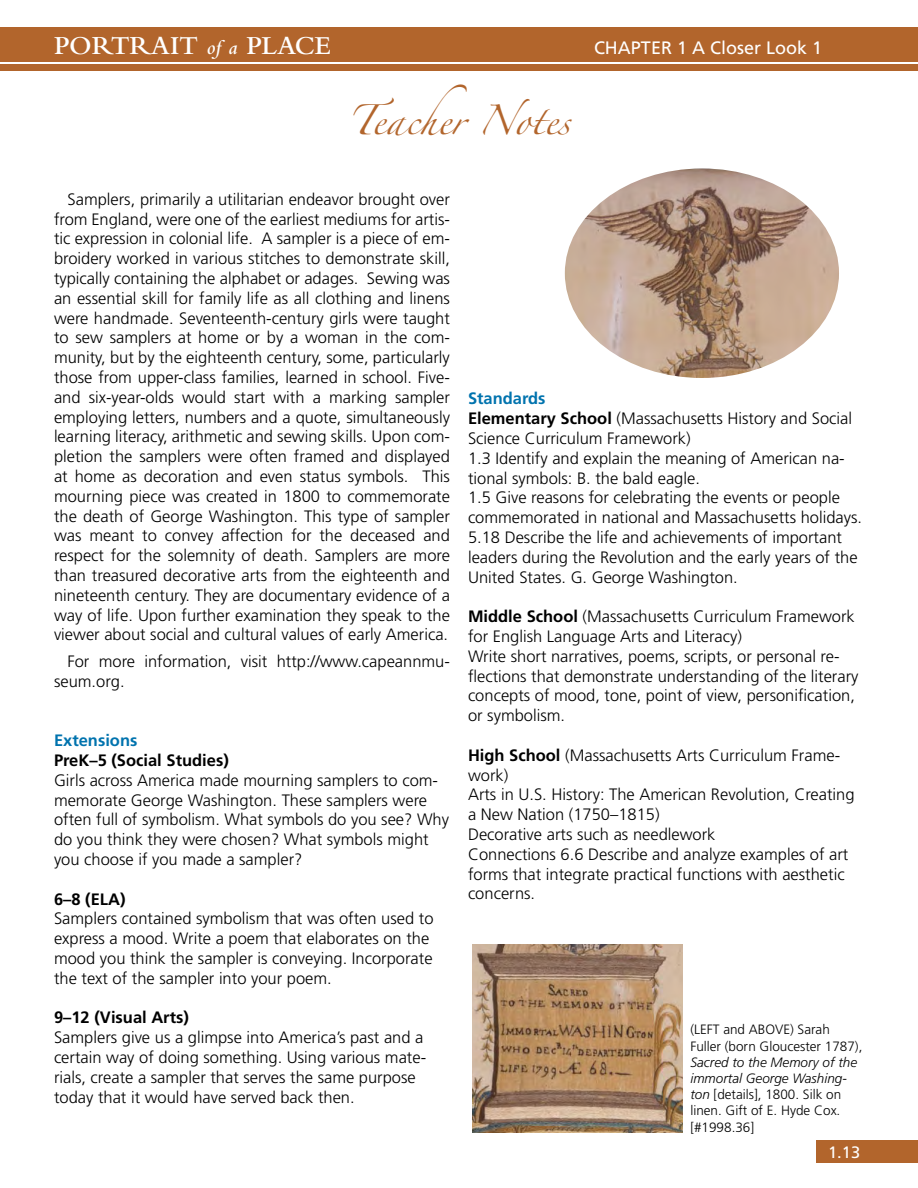
<style>
.page{position:relative;width:918px;height:1188px;background:#fff}
.page>*{position:absolute;margin:0;border:0;box-sizing:border-box;transform-origin:0 0}
.t1{font:600 27px "Bembo";color:#fff}
.t2{font:27px "Zapfino";color:#b2652c}
.t3{font:18px "Frutiger";color:#fff}
.t4{font:300 16.5px/19.8px "Frutiger";color:#000}
.t5{font:700 16.5px "Frutiger";color:#000}
.t6{font:700 16.5px "Frutiger";color:#0073ae}
.t7{font:16.5px "Frutiger";color:#fff}
.t8{font:300 13.5px/16.2px "Frutiger";color:#000}
.s1{font-style:italic;font-size:21px}
.s2{font-weight:700}
.s3{font-style:italic}
</style>
<div class="page">
<div style="left:0;top:65px;width:918px;height:6px;background:#b2652c"></div>
<div style="left:0;top:27px;width:918px;height:34px;background:#b2652c"></div>
<img style="left:565px;top:168px;width:274px;height:210px">
<img style="left:472px;top:944px;width:211px;height:189px">
<div style="left:816px;top:1140px;width:102px;height:23px;background:#b2652c"></div>
<p class="t1" style="left:54px;top:31px;width:278px">PORTRAIT <span class="s1">of a</span> PLACE</p>
<p class="t3" style="left:594px;top:37px;width:230px">CHAPTER 1 A Closer Look 1</p>
<p class="t2" style="left:348px;top:109px;width:224px">Teacher Notes</p>
<p class="t4" style="left:54px;top:189px;width:398px;text-align:justify;text-indent:13px">Samplers, primarily a utilitarian endeavor brought over from England, were one of the earliest mediums for artis&shy;tic expression in colonial life. A sampler is a piece of em&shy;broidery worked in various stitches to demonstrate skill, typically containing the alphabet or adages. Sewing was an essential skill for family life as all clothing and linens were handmade. Seventeenth-century girls were taught to sew samplers at home or by a woman in the com&shy;munity, but by the eighteenth century, some, particularly those from upper-class families, learned in school. Five&shy;and six-year-olds would start with a marking sampler employing letters, numbers and a quote, simultaneously learning literacy, arithmetic and sewing skills. Upon com&shy;pletion the samplers were often framed and displayed at home as decoration and even status symbols. This mourning piece was created in 1800 to commemorate the death of George Washington. This type of sampler was meant to convey affection for the deceased and respect for the solemnity of death. Samplers are more than treasured decorative arts from the eighteenth and nineteenth century. They are documentary evidence of a way of life. Upon further examination they speak to the viewer about social and cultural values of early America.</p>
<p class="t4" style="left:54px;top:651px;width:397px;text-indent:13px">For more information, visit http://www.capeannmu&shy;seum.org.</p>
<p class="t6" style="left:54px;top:731px;width:85px">Extensions</p>
<p class="t5" style="left:54px;top:751px;width:176px">PreK–5 (Social Studies)</p>
<p class="t4" style="left:54px;top:770px;width:397px">Girls across America made mourning samplers to com&shy;memorate George Washington. These samplers were often full of symbolism. What symbols do you see? Why do you think they were chosen? What symbols might you choose if you made a sampler?</p>
<p class="t5" style="left:54px;top:889px;width:73px">6–8 (ELA)</p>
<p class="t4" style="left:54px;top:909px;width:381px">Samplers contained symbolism that was often used to express a mood. Write a poem that elaborates on the mood you think the sampler is conveying. Incorporate the text of the sampler into your poem.</p>
<p class="t5" style="left:54px;top:1008px;width:136px">9–12 (Visual Arts)</p>
<p class="t4" style="left:54px;top:1028px;width:374px">Samplers give us a glimpse into America’s past and a certain way of doing something. Using various mate&shy;rials, create a sampler that serves the same purpose today that it would have served back then.</p>
<p class="t6" style="left:468px;top:389px;width:79px">Standards</p>
<p class="t4" style="left:468px;top:409px;width:386px"><span class="s2">Elementary School</span> (Massachusetts History and Social<br>Science Curriculum Framework)</p>
<p class="t4" style="left:468px;top:448px;width:378px">1.3 Identify and explain the meaning of American na&shy;tional symbols: B. the bald eagle.</p>
<p class="t4" style="left:468px;top:488px;width:396px">1.5 Give reasons for celebrating the events or people commemorated in national and Massachusetts holidays.</p>
<p class="t4" style="left:468px;top:527px;width:391px">5.18 Describe the life and achievements of important leaders during the Revolution and the early years of the<br>United States. G. George Washington.</p>
<p class="t4" style="left:468px;top:607px;width:388px"><span class="s2">Middle School</span> (Massachusetts Curriculum Framework for English Language Arts and Literacy)</p>
<p class="t4" style="left:468px;top:646px;width:392px">Write short narratives, poems, scripts, or personal re&shy;flections that demonstrate understanding of the literary concepts of mood, tone, point of view, personification, or symbolism.</p>
<p class="t4" style="left:468px;top:745px;width:374px"><span class="s2">High School</span> (Massachusetts Arts Curriculum Frame&shy;work)</p>
<p class="t4" style="left:468px;top:785px;width:388px">Arts in U.S. History: The American Revolution, Creating a New Nation (1750–1815)</p>
<p class="t4" style="left:468px;top:824px;width:249px">Decorative arts such as needlework</p>
<p class="t4" style="left:468px;top:844px;width:382px">Connections 6.6 Describe and analyze examples of art forms that integrate practical functions with aesthetic concerns.</p>
<p class="t8" style="left:690px;top:1022px;width:174px">(LEFT and ABOVE) Sarah<br>Fuller (born Gloucester 1787),<br><span class="s3">Sacred to the Memory of the immortal George Washing&shy;ton</span> [details], 1800. Silk on linen. Gift of E. Hyde Cox. [#1998.36]</p>
<p class="t7" style="left:828px;top:1142px;width:34px">1.13</p>
</div>
